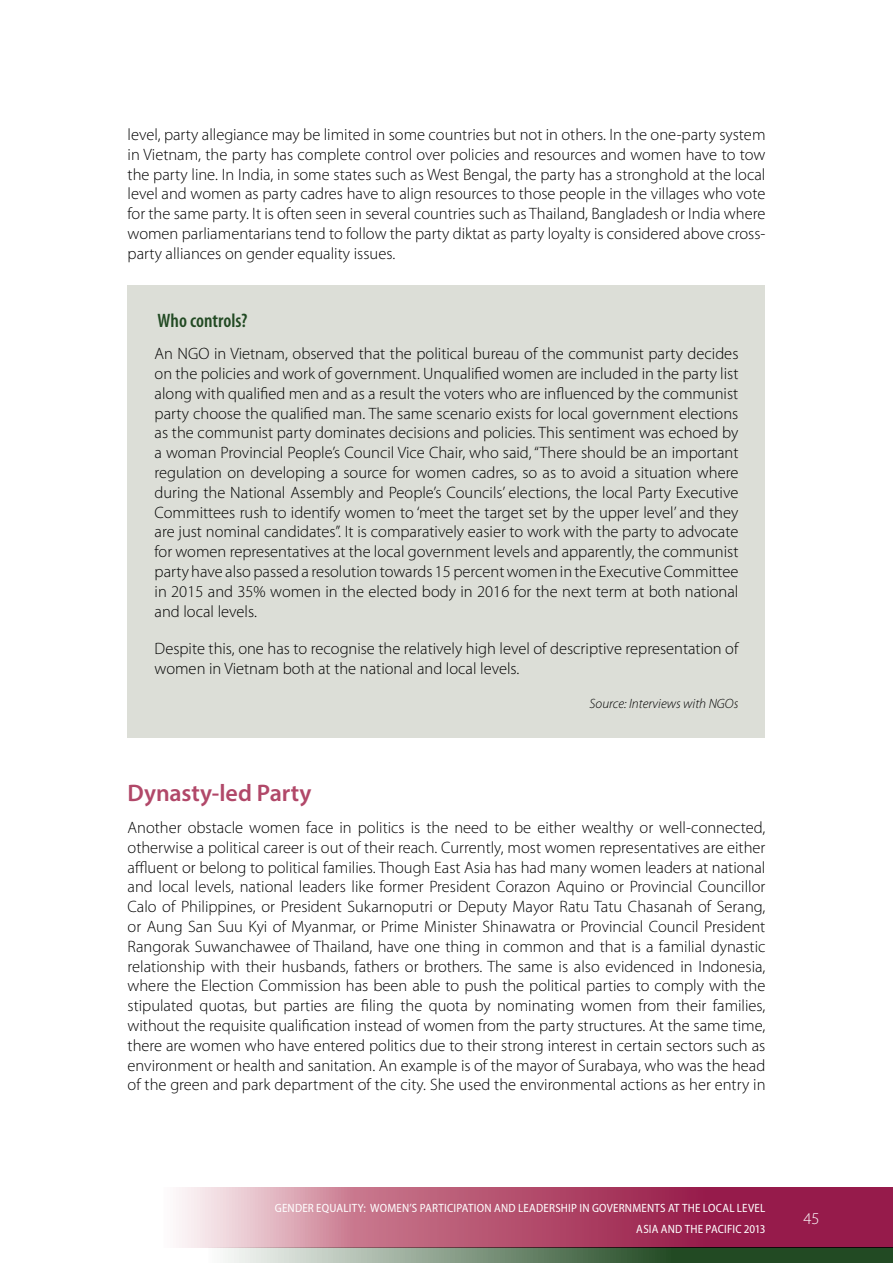
<style>
.page{position:relative;width:893px;height:1263px;background:#fff}
.page>*{position:absolute;margin:0;border:0;box-sizing:border-box;transform-origin:0 0}
.t1{font:600 24px "Myriad Pro";color:#b14869}
.t2{font:600 condensed 19.5px "Myriad Pro";color:#224a23}
.t3{font:300 16.5px/19.8px "Myriad Pro";color:#000;text-align:justify}
.t4{font:300 16.5px "Myriad Pro";color:#fff}
.t5{font:italic 300 13.5px "Myriad Pro";color:#000}
.t6{font:semi-condensed 12px/21px "Myriad Pro";letter-spacing:.015em;color:#fff;text-align:right}
</style>
<div class="page">
<svg style="left:179px;top:1188px;width:714px;height:59px;background:#b65a79"></svg>
<svg style="left:208px;top:1247px;width:685px;height:16px;background:#6a816a"></svg>
<div style="left:128px;top:286px;width:637px;height:452px;background:#dcded7"></div>
<p class="t3" style="left:128px;top:124px;width:639px">level, party allegiance may be limited in some countries but not in others. In the one-party system in Vietnam, the party has complete control over policies and resources and women have to tow the party line. In India, in some states such as West Bengal, the party has a stronghold at the local level and women as party cadres have to align resources to those people in the villages who vote for the same party. It is often seen in several countries such as Thailand, Bangladesh or India where women parliamentarians tend to follow the party diktat as party loyalty is considered above cross&shy;party alliances on gender equality issues.</p>
<p class="t2" style="left:158px;top:309px;width:91px">Who controls?</p>
<p class="t3" style="left:155px;top:344px;width:585px">An NGO in Vietnam, observed that the political bureau of the communist party decides on the policies and work of government. Unqualified women are included in the party list along with qualified men and as a result the voters who are influenced by the communist party choose the qualified man. The same scenario exists for local government elections as the communist party dominates decisions and policies. This sentiment was echoed by a woman Provincial People’s Council Vice Chair, who said, “There should be an important regulation on developing a source for women cadres, so as to avoid a situation where during the National Assembly and People’s Councils’ elections, the local Party Executive Committees rush to identify women to ‘meet the target set by the upper level’ and they are just nominal candidates”. It is comparatively easier to work with the party to advocate for women representatives at the local government levels and apparently, the communist party have also passed a resolution towards 15 percent women in the Executive Committee in 2015 and 35% women in the elected body in 2016 for the next term at both national and local levels.</p>
<p class="t3" style="left:155px;top:639px;width:585px">Despite this, one has to recognise the relatively high level of descriptive representation of women in Vietnam both at the national and local levels.</p>
<p class="t5" style="left:589px;top:696px;width:150px">Source: Interviews with NGOs</p>
<h1 class="t1" style="left:128px;top:778px;width:186px">Dynasty-led Party</h1>
<p class="t3" style="left:128px;top:817px;width:639px">Another obstacle women face in politics is the need to be either wealthy or well-connected, otherwise a political career is out of their reach. Currently, most women representatives are either affluent or belong to political families. Though East Asia has had many women leaders at national and local levels, national leaders like former President Corazon Aquino or Provincial Councillor Calo of Philippines, or President Sukarnoputri or Deputy Mayor Ratu Tatu Chasanah of Serang, or Aung San Suu Kyi of Myanmar, or Prime Minister Shinawatra or Provincial Council President Rangorak Suwanchawee of Thailand, have one thing in common and that is a familial dynastic relationship with their husbands, fathers or brothers. The same is also evidenced in Indonesia, where the Election Commission has been able to push the political parties to comply with the stipulated quotas, but parties are filing the quota by nominating women from their families, without the requisite qualification instead of women from the party structures. At the same time, there are women who have entered politics due to their strong interest in certain sectors such as environment or health and sanitation. An example is of the mayor of Surabaya, who was the head of the green and park department of the city. She used the environmental actions as her entry in</p>
<p class="t6" style="left:275px;top:1197px;width:492px">GENDER EQUALITY: WOMEN’S PARTICIPATION AND LEADERSHIP IN GOVERNMENTS AT THE LOCAL LEVEL<br>ASIA AND THE PACIFIC 2013</p>
<p class="t4" style="left:803px;top:1208px;width:18px">45</p>
</div>
